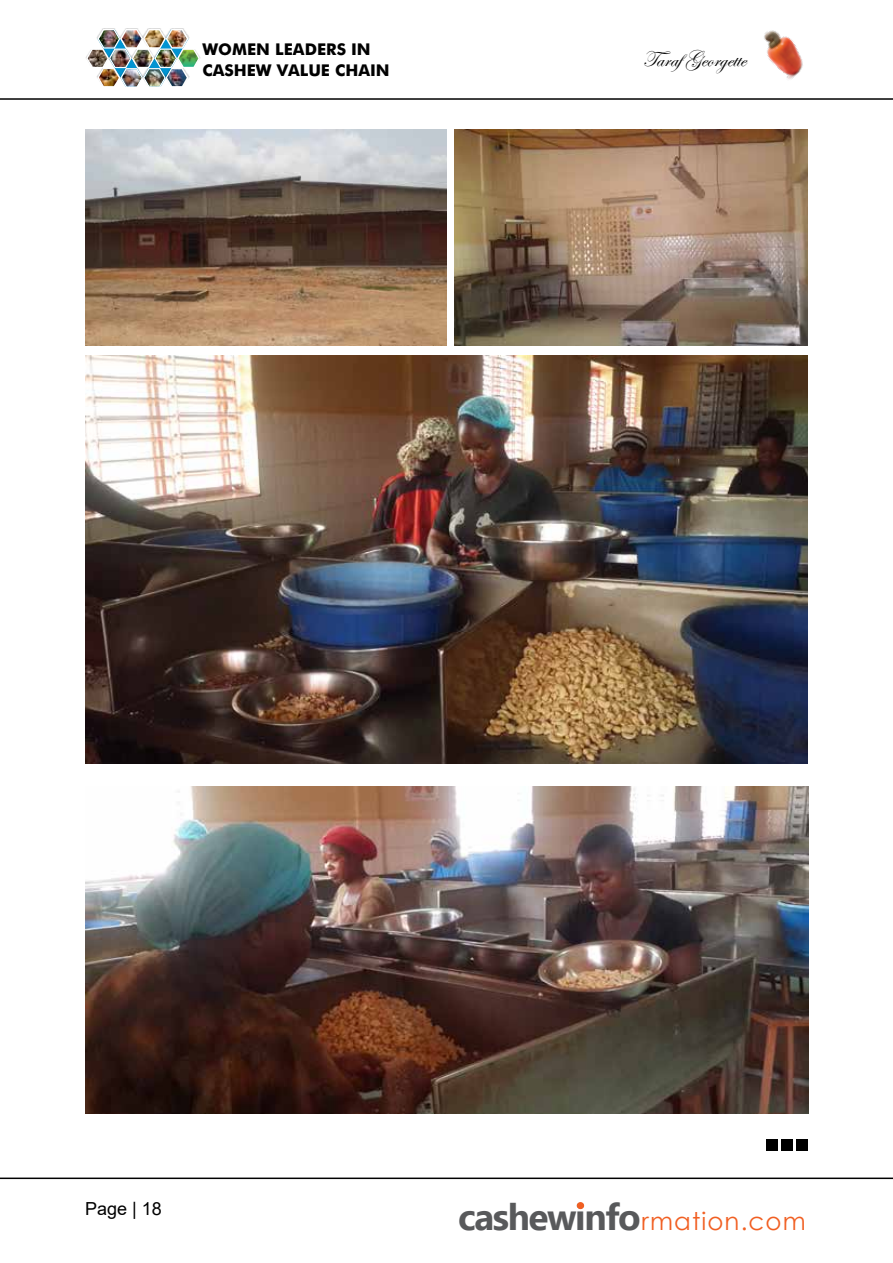
<style>
.page{position:relative;width:893px;height:1263px;background:#fff}
.page>*{position:absolute;margin:0;border:0;box-sizing:border-box;transform-origin:0 0}
.t1{font:24.45px "Century Gothic";letter-spacing:.045em;color:#f15f22}
.t2{font:22.5px "Edwardian Script ITC";color:#000101}
.t3{font:18px "Arial";color:#000}
.t4{font:700 16.2px/21.5px "Futura BT";color:#000}
.s1{font-family:"Ebrima";font-weight:700;font-size:37.05px;color:#58595b}
</style>
<div class="page">
<hr style="left:0;top:1177px;width:893px;height:2px;background:#000">
<img style="left:764px;top:30px;width:39px;height:49px">
<hr style="left:0;top:98px;width:893px;height:2px;background:#000">
<img style="left:86px;top:29px;width:114px;height:58px">
<img style="left:110px;top:50px;width:20px;height:17px">
<img style="left:156px;top:50px;width:20px;height:17px">
<img style="left:133px;top:50px;width:20px;height:17px">
<img style="left:88px;top:50px;width:19px;height:17px">
<img style="left:179px;top:50px;width:19px;height:17px">
<img style="left:167px;top:69px;width:20px;height:17px">
<div style="left:577px;top:1202px;width:7px;height:7px;background:#f15f22;border-radius:50%"></div>
<img style="left:85px;top:129px;width:361px;height:216px">
<img style="left:454px;top:129px;width:354px;height:216px">
<img style="left:85px;top:356px;width:723px;height:408px">
<img style="left:85px;top:786px;width:723px;height:328px">
<div style="left:766px;top:1139px;width:12px;height:11px;background:#000"></div>
<div style="left:781px;top:1139px;width:12px;height:11px;background:#000"></div>
<div style="left:796px;top:1139px;width:12px;height:11px;background:#000"></div>
<p class="t4" style="left:202px;top:38px;width:189px">WOMEN LEADERS IN<br>CASHEW VALUE CHAIN</p>
<h2 class="t2" style="left:643px;top:47px;width:104px">TarafGeorgette</h2>
<p class="t3" style="left:85px;top:1196px;width:78px">Page | 18</p>
<h1 class="t1" style="left:458px;top:1204px;width:349px"><span class="s1">cashewinfo</span>rmation.com</h1>
</div>
